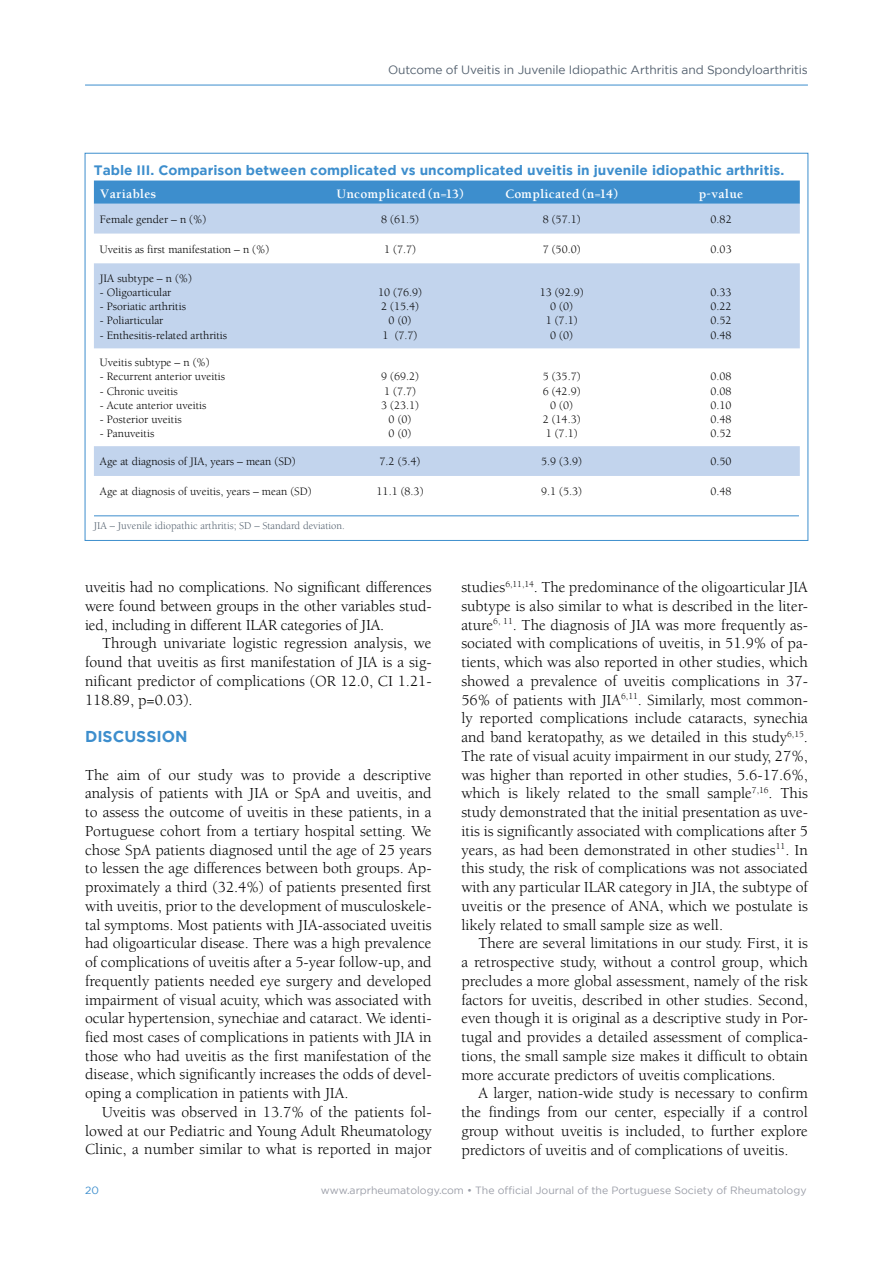
<style>
.page{position:relative;width:893px;height:1263px;background:#fff}
.page>*{position:absolute;margin:0;border:0;box-sizing:border-box;transform-origin:0 0}
.t1{font:15.75px/18.8px "Berkeley";color:#000;text-align:justify}
.t2{font:700 15.75px "Gotham";color:#3d8ecd}
.t3{font:700 13.65px "Gotham";color:#3d8ecd}
.t4{font:12px "Gotham";letter-spacing:-.01em;color:#53606e}
.t5{font:11.7px/14.2px "Berkeley";color:#000;text-align:center}
.t6{font:700 11.7px "Berkeley Oldstyle";color:#fff}
.t7{font:10.65px "Berkeley";color:#53606e}
.t8{font:10.5px "Gotham";color:#9a9da7}
.t9{font:10.5px "Gotham";color:#3d8ecd}
</style>
<div class="page">
<hr style="left:85px;top:85px;width:723px;height:1px;background:#3d8ecd">
<hr style="left:94px;top:515px;width:705px;height:1px;background:#3d8ecd">
<div style="left:94px;top:181px;width:706px;height:23px;background:#3d8ecd"></div>
<svg style="left:94px;top:204px;width:706px;height:272px;fill:#c2d4ed"></svg>
<p class="t4" style="left:388px;top:64px;width:421px">Outcome of Uveitis in Juvenile Idiopathic Arthritis and Spondyloarthritis</p>
<p class="t3" style="left:94px;top:162px;width:692px">Table III. Comparison between complicated vs uncomplicated uveitis in juvenile idiopathic arthritis.</p>
<p class="t6" style="left:100px;top:186px;width:58px">Variables</p>
<p class="t6" style="left:337px;top:186px;width:128px">Uncomplicated (n=13)</p>
<p class="t6" style="left:505px;top:186px;width:114px">Complicated (n=14)</p>
<p class="t6" style="left:699px;top:186px;width:46px">p-value</p>
<p class="t5" style="left:100px;top:212px;width:108px">Female gender – n (%)</p>
<p class="t5" style="left:381px;top:212px;width:39px">8 (61.5)</p>
<p class="t5" style="left:543px;top:212px;width:39px">8 (57.1)</p>
<p class="t5" style="left:711px;top:212px;width:23px">0.82</p>
<p class="t5" style="left:100px;top:242px;width:171px">Uveitis as first manifestation – n (%)</p>
<p class="t5" style="left:384px;top:242px;width:33px">1 (7.7)</p>
<p class="t5" style="left:543px;top:242px;width:39px">7 (50.0)</p>
<p class="t5" style="left:711px;top:242px;width:23px">0.03</p>
<p class="t5" style="left:100px;top:271px;width:94px">JIA subtype – n (%)</p>
<p class="t5" style="left:100px;top:285px;width:73px">- Oligoarticular</p>
<p class="t5" style="left:100px;top:300px;width:88px">- Psoriatic arthritis</p>
<p class="t5" style="left:100px;top:314px;width:65px">- Poliarticular</p>
<p class="t5" style="left:100px;top:328px;width:129px">- Enthesitis-related arthritis</p>
<p class="t5" style="left:378px;top:285px;width:45px">10 (76.9)<br>2 (15.4)<br>0 (0)<br>1 (7.7)</p>
<p class="t5" style="left:540px;top:285px;width:45px">13 (92.9)<br>0 (0)<br>1 (7.1)<br>0 (0)</p>
<p class="t5" style="left:711px;top:285px;width:23px;text-align:justify">0.33<br>0.22<br>0.52<br>0.48</p>
<p class="t5" style="left:100px;top:355px;width:111px">Uveitis subtype – n (%)</p>
<p class="t5" style="left:100px;top:370px;width:127px">- Recurrent anterior uveitis</p>
<p class="t5" style="left:100px;top:384px;width:79px">- Chronic uveitis</p>
<p class="t5" style="left:100px;top:398px;width:108px">- Acute anterior uveitis</p>
<p class="t5" style="left:100px;top:412px;width:83px">- Posterior uveitis</p>
<p class="t5" style="left:100px;top:427px;width:56px">- Panuveitis</p>
<p class="t5" style="left:381px;top:370px;width:39px">9 (69.2)<br>1 (7.7)<br>3 (23.1)<br>0 (0)<br>0 (0)</p>
<p class="t5" style="left:543px;top:370px;width:39px">5 (35.7)<br>6 (42.9)<br>0 (0)<br>2 (14.3)<br>1 (7.1)</p>
<p class="t5" style="left:711px;top:370px;width:23px;text-align:justify">0.08<br>0.08<br>0.10<br>0.48<br>0.52</p>
<p class="t5" style="left:100px;top:455px;width:197px">Age at diagnosis of JIA, years – mean (SD)</p>
<p class="t5" style="left:380px;top:455px;width:42px">7.2 (5.4)</p>
<p class="t5" style="left:541px;top:455px;width:42px">5.9 (3.9)</p>
<p class="t5" style="left:711px;top:455px;width:23px">0.50</p>
<p class="t5" style="left:100px;top:485px;width:213px">Age at diagnosis of uveitis, years – mean (SD)</p>
<p class="t5" style="left:377px;top:485px;width:48px">11.1 (8.3)</p>
<p class="t5" style="left:541px;top:485px;width:42px">9.1 (5.3)</p>
<p class="t5" style="left:711px;top:485px;width:23px">0.48</p>
<p class="t7" style="left:94px;top:520px;width:253px">JIA – Juvenile idiopathic arthritis; SD – Standard deviation.</p>
<p class="t1" style="left:85px;top:578px;width:348px">uveitis had no complications. No significant differences were found between groups in the other variables stud&shy;ied, including in different ILAR categories of JIA.</p>
<p class="t1" style="left:85px;top:634px;width:348px;text-indent:17px">Through univariate logistic regression analysis, we found that uveitis as first manifestation of JIA is a sig&shy;nificant predictor of complications (OR 12.0, CI 1.21- 118.89, p=0.03).</p>
<p class="t2" style="left:85px;top:727px;width:104px">DISCUSSION</p>
<p class="t1" style="left:85px;top:765px;width:348px">The aim of our study was to provide a descriptive analysis of patients with JIA or SpA and uveitis, and to assess the outcome of uveitis in these patients, in a Portuguese cohort from a tertiary hospital setting. We chose SpA patients diagnosed until the age of 25 years to lessen the age differences between both groups. Ap&shy;proximately a third (32.4%) of patients presented first with uveitis, prior to the development of musculoskele&shy;tal symptoms. Most patients with JIA-associated uveitis had oligoarticular disease. There was a high prevalence of complications of uveitis after a 5-year follow-up, and frequently patients needed eye surgery and developed impairment of visual acuity, which was associated with ocular hypertension, synechiae and cataract. We identi&shy;fied most cases of complications in patients with JIA in those who had uveitis as the first manifestation of the disease, which significantly increases the odds of devel&shy;oping a complication in patients with JIA.</p>
<p class="t1" style="left:85px;top:1103px;width:348px;text-indent:17px">Uveitis was observed in 13.7% of the patients fol&shy;lowed at our Pediatric and Young Adult Rheumatology Clinic, a number similar to what is reported in major</p>
<p class="t1" style="left:461px;top:578px;width:348px">studies<sup>6,11,14</sup>. The predominance of the oligoarticular JIA subtype is also similar to what is described in the liter&shy;ature<sup>6,</sup> <sup>11</sup>. The diagnosis of JIA was more frequently as&shy;sociated with complications of uveitis, in 51.9% of pa&shy;tients, which was also reported in other studies, which showed a prevalence of uveitis complications in 37- 56% of patients with JIA<sup>6,11</sup>. Similarly, most common&shy;ly reported complications include cataracts, synechia and band keratopathy, as we detailed in this study<sup>6,15</sup>.<br>The rate of visual acuity impairment in our study, 27%, was higher than reported in other studies, 5.6-17.6%, which is likely related to the small sample<sup>7,16</sup>. This study demonstrated that the initial presentation as uve&shy;itis is significantly associated with complications after 5 years, as had been demonstrated in other studies<sup>11</sup>. In this study, the risk of complications was not associated with any particular ILAR category in JIA, the subtype of uveitis or the presence of ANA, which we postulate is likely related to small sample size as well.</p>
<p class="t1" style="left:461px;top:934px;width:348px;text-indent:17px">There are several limitations in our study. First, it is a retrospective study, without a control group, which precludes a more global assessment, namely of the risk factors for uveitis, described in other studies. Second, even though it is original as a descriptive study in Por&shy;tugal and provides a detailed assessment of complica&shy;tions, the small sample size makes it difficult to obtain more accurate predictors of uveitis complications.</p>
<p class="t1" style="left:461px;top:1084px;width:348px;text-indent:17px">A larger, nation-wide study is necessary to confirm the findings from our center, especially if a control group without uveitis is included, to further explore predictors of uveitis and of complications of uveitis.</p>
<p class="t9" style="left:85px;top:1184px;width:15px">20</p>
<p class="t8" style="left:321px;top:1184px;width:487px">www.arprheumatology.com • The official Journal of the Portuguese Society of Rheumatology</p>
</div>
